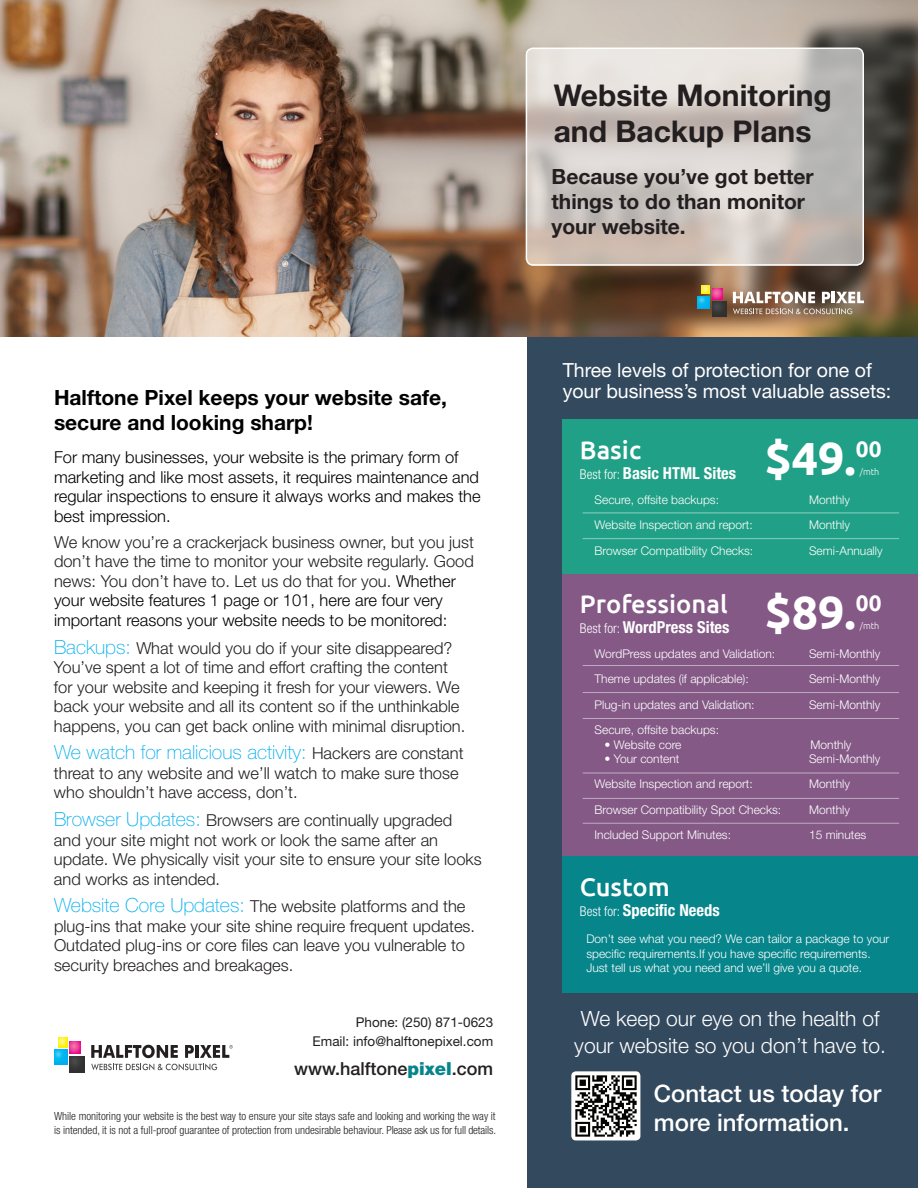
<style>
.page{position:relative;width:918px;height:1188px;background:#fff}
.page>*{position:absolute;margin:0;border:0;box-sizing:border-box;transform-origin:0 0}
.t1{font:700 46.5px "Ubuntu";color:#fff}
.t2{font:700 30px/36px "Helvetica Neue LT Std";color:#231f20}
.t3{font:500 25.5px "Ubuntu";color:#fff}
.t4{font:500 24px/28.8px "Helvetica Neue LT Std";color:#fff}
.t5{font:700 21px/25.2px "Helvetica Neue LT Std";color:#000}
.t6{font:700 21px/25.2px "Helvetica Neue LT Std";color:#231f20}
.t7{font:300 21px/27px "Helvetica Neue LT Std";color:#fff;text-align:center}
.t8{font:19.5px/21px "Helvetica Neue LT Std";color:#fff}
.t9{font:100 19.5px "Helvetica Neue LT Std";color:#00aeef}
.t10{font:500 18px "Helvetica Neue LT Std";color:#231f20}
.t11{font:300 16.5px/19.5px "Helvetica Neue LT Std";color:#231f20}
.t12{font:300 16.5px/19.5px "Helvetica Neue LT Std";color:#000}
.t13{font:700 condensed 16.5px "Helvetica Neue LT Std";color:#fff}
.t14{font:13.5px/18.8px "Helvetica Neue LT Std";color:#231f20;text-align:right}
.t15{font:300 12px/14.4px "Helvetica Neue LT Std";color:#fff}
.t16{font:300 condensed 11.25px/13.5px "Helvetica Neue LT Std";color:#231f20}
.t17{font:300 9px "Ubuntu";color:#fff}
.s1{color:#000}
.s2{font-weight:100;font-size:19.5px;color:#00aeef}
.s3{font-weight:300;font-size:16.5px;color:#231f20}
.s4{font-weight:900;color:#06858b}
.s5{font-weight:300;font-size:13.5px}
</style>
<div class="page">
<div style="left:527px;top:319px;width:391px;height:869px;background:#33495e"></div>
<img style="left:0;top:0;width:918px;height:337px">
<svg style="left:91px;top:1064px;width:126px;height:6px"></svg>
<svg style="left:70px;top:1056px;width:15px;height:17px"></svg>
<svg style="left:54px;top:1050px;width:13px;height:14px"></svg>
<svg style="left:58px;top:1038px;width:23px;height:16px"></svg>
<svg style="left:91px;top:1045px;width:87px;height:13px"></svg>
<svg style="left:185px;top:1045px;width:48px;height:13px"></svg>
<div style="left:712px;top:302px;width:15px;height:14px;background:#353435"></div>
<svg style="left:698px;top:285px;width:25px;height:24px"></svg>
<svg style="left:733px;top:291px;width:131px;height:23px"></svg>
<svg style="left:526px;top:48px;width:337px;height:218px;background:#d0c9c4"></svg>
<div style="left:563px;top:573px;width:355px;height:283px;background:#845986"></div>
<hr style="left:583px;top:665px;width:316px;height:1px;background:#fff">
<hr style="left:583px;top:692px;width:316px;height:1px;background:#fff">
<hr style="left:583px;top:718px;width:316px;height:1px;background:#fff">
<hr style="left:583px;top:773px;width:316px;height:1px;background:#fff">
<hr style="left:583px;top:798px;width:316px;height:1px;background:#fff">
<hr style="left:583px;top:823px;width:316px;height:1px;background:#fff">
<img style="left:571px;top:1071px;width:69px;height:69px">
<div style="left:563px;top:856px;width:355px;height:137px;background:#06858b"></div>
<div style="left:563px;top:419px;width:355px;height:154px;background:#20a086"></div>
<hr style="left:583px;top:513px;width:316px;height:1px;background:#fff">
<hr style="left:583px;top:538px;width:316px;height:1px;background:#fff">
<p class="t5" style="left:54px;top:384px;width:395px">Halftone Pixel keeps your website safe, secure and looking sharp!</p>
<p class="t12" style="left:54px;top:447px;width:428px">For many businesses, your website is the primary form of marketing and like most assets, it requires maintenance and regular inspections to ensure it always works and makes the best impression.</p>
<p class="t11" style="left:54px;top:532px;width:421px">We know you’re a crackerjack business owner, but you just don’t have the time to monitor your website regularly. Good news: You don’t have to. Let us do that for you. <span class="s1">Whether your website features 1 page or 101, here are four very important reasons your website needs to be monitored:</span></p>
<p class="t11" style="left:54px;top:638px;width:413px"><span class="s2">Backups:</span> What would you do if your site disappeared?<br>You’ve spent a lot of time and effort crafting the content for your website and keeping it fresh for your viewers. We back your website and all its content so if the unthinkable happens, you can get back online with minimal disruption.</p>
<p class="t9" style="left:54px;top:741px;width:411px">We watch for malicious activity: <span class="s3">Hackers are constant</span></p>
<p class="t11" style="left:54px;top:763px;width:406px">threat to any website and we’ll watch to make sure those who shouldn’t have access, don’t.</p>
<p class="t11" style="left:54px;top:810px;width:429px"><span class="s2">Browser Updates:</span> Browsers are continually upgraded and your site might not work or look the same after an update. We physically visit your site to ensure your site looks and works as intended.</p>
<p class="t11" style="left:54px;top:896px;width:423px"><span class="s2">Website Core Updates:</span> The website platforms and the plug-ins that make your site shine require frequent updates.<br>Outdated plug-ins or core files can leave you vulnerable to security breaches and breakages.</p>
<p class="t14" style="left:313px;top:1013px;width:182px">Phone: (250) 871-0623<br>Email: info@halftonepixel.com</p>
<p class="t10" style="left:294px;top:1058px;width:201px">www.halftone<span class="s4">pixel</span>.com</p>
<p class="t16" style="left:54px;top:1110px;width:444px">While monitoring your website is the best way to ensure your site stays safe and looking and working the way it is intended, it is not a full-proof guarantee of protection from undesirable behaviour. Please ask us for full details.</p>
<h2 class="t2" style="left:554px;top:76px;width:280px">Website Monitoring and Backup Plans</h2>
<p class="t6" style="left:552px;top:163px;width:264px">Because you’ve got better things to do than monitor your website.</p>
<p class="t8" style="left:563px;top:359px;width:330px">Three levels of protection for one of your business’s most valuable assets:</p>
<h1 class="t1" style="left:765px;top:430px;width:118px">$49.<sup>00</sup></h1>
<h3 class="t3" style="left:580px;top:434px;width:63px">Basic</h3>
<p class="t13" style="left:580px;top:463px;width:158px"><span class="s5">Best for:</span> Basic HTML Sites</p>
<p class="t15" style="left:595px;top:492px;width:126px">Secure, offsite backups:</p>
<p class="t15" style="left:809px;top:492px;width:42px">Monthly</p>
<p class="t15" style="left:595px;top:518px;width:160px">Website Inspection and report:</p>
<p class="t15" style="left:809px;top:518px;width:42px">Monthly</p>
<p class="t15" style="left:595px;top:543px;width:160px">Browser Compatibility Checks:</p>
<p class="t15" style="left:809px;top:543px;width:75px">Semi-Annually</p>
<p class="t17" style="left:860px;top:466px;width:21px">/mth</p>
<h1 class="t1" style="left:765px;top:584px;width:118px">$89.<sup>00</sup></h1>
<h3 class="t3" style="left:580px;top:588px;width:149px">Professional</h3>
<p class="t13" style="left:580px;top:617px;width:151px"><span class="s5">Best for:</span> WordPress Sites</p>
<p class="t15" style="left:595px;top:646px;width:182px">WordPress updates and Validation:</p>
<p class="t15" style="left:809px;top:646px;width:73px">Semi-Monthly</p>
<p class="t15" style="left:595px;top:671px;width:156px">Theme updates (if applicable):</p>
<p class="t15" style="left:809px;top:671px;width:73px">Semi-Monthly</p>
<p class="t15" style="left:595px;top:697px;width:162px">Plug-in updates and Validation:</p>
<p class="t15" style="left:809px;top:697px;width:73px">Semi-Monthly</p>
<p class="t15" style="left:595px;top:722px;width:126px">Secure, offsite backups:</p>
<p class="t15" style="left:605px;top:737px;width:78px">• Website core</p>
<p class="t15" style="left:811px;top:737px;width:42px">Monthly</p>
<p class="t15" style="left:605px;top:751px;width:76px">• Your content</p>
<p class="t15" style="left:809px;top:751px;width:73px">Semi-Monthly</p>
<p class="t15" style="left:595px;top:777px;width:160px">Website Inspection and report:</p>
<p class="t15" style="left:809px;top:777px;width:42px">Monthly</p>
<p class="t15" style="left:595px;top:802px;width:188px">Browser Compatibility Spot Checks:</p>
<p class="t15" style="left:809px;top:802px;width:42px">Monthly</p>
<p class="t15" style="left:595px;top:828px;width:138px">Included Support Minutes:</p>
<p class="t15" style="left:809px;top:828px;width:59px">15 minutes</p>
<p class="t17" style="left:860px;top:620px;width:21px">/mth</p>
<h3 class="t3" style="left:580px;top:871px;width:91px">Custom</h3>
<p class="t13" style="left:580px;top:900px;width:141px"><span class="s5">Best for:</span> Specific Needs</p>
<p class="t15" style="left:586px;top:931px;width:304px">Don’t see what you need? We can tailor a package to your specific requirements.If you have specific requirements.<br>Just tell us what you need and we’ll give you a quote.</p>
<p class="t7" style="left:574px;top:1004px;width:313px">We keep our eye on the health of your website so you don’t have to.</p>
<h3 class="t4" style="left:654px;top:1079px;width:229px">Contact us today for more information.</h3>
</div>
